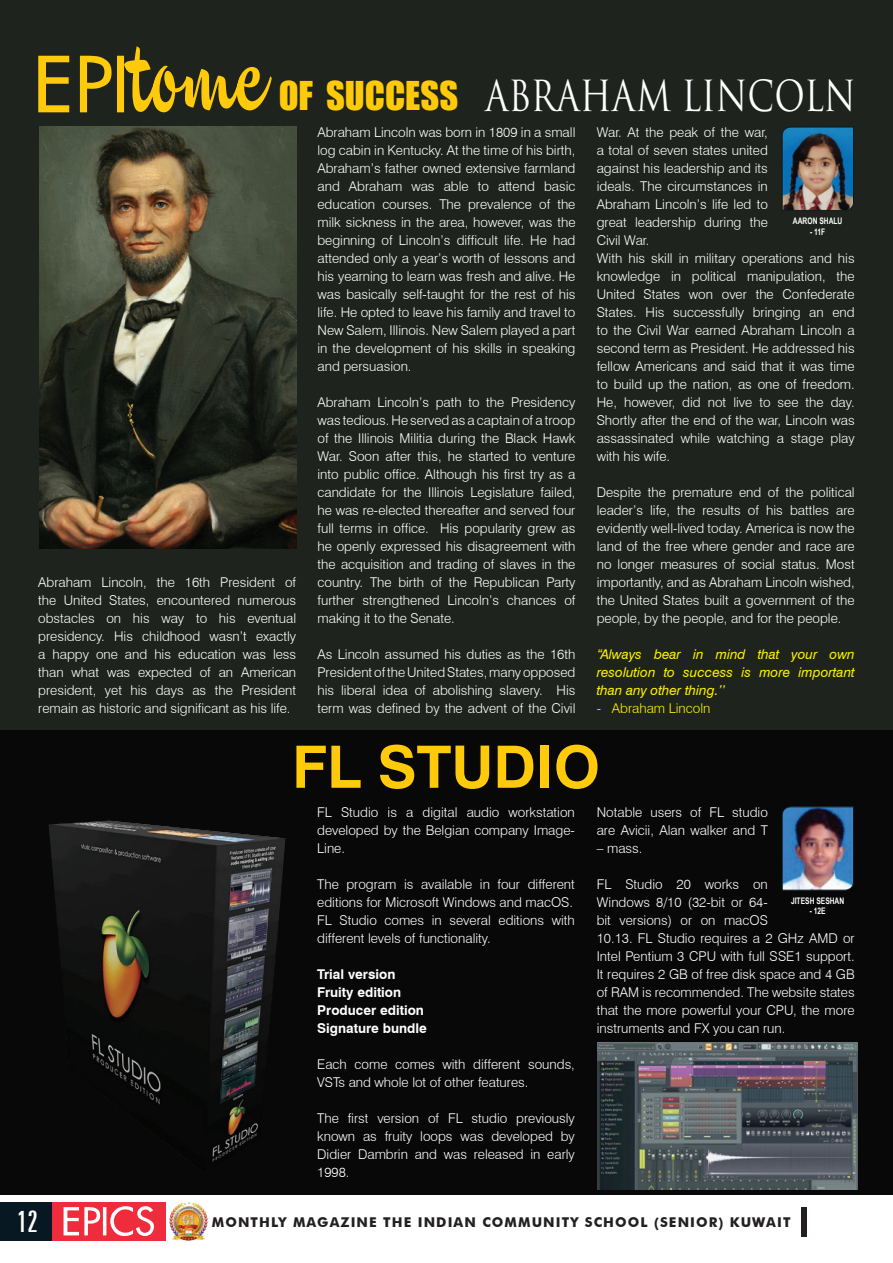
<style>
.page{position:relative;width:893px;height:1263px;background:#fff}
.page>*{position:absolute;margin:0;border:0;box-sizing:border-box;transform-origin:0 0}
.t1{font:700 58.5px "Swiss 721 BT";color:#feca0a}
.t2{font:41.7px "Trajan Pro 3";color:#fff;scale:.8 1}
.t3{font:extra-condensed 30px "Zurich BT";color:#fff}
.t4{font:300 13.5px/18px "Swiss 721 BT";color:#fff;text-align:justify}
.t5{font:italic 13.5px/18px "Swiss 721 BT";color:#fff101;text-align:justify}
.t6{font:700 13.5px/18px "Swiss 721 BT";color:#fff}
.t7{font:700 13.5px "Futura BT";letter-spacing:.08em;color:#231f20}
.t8{font:300 13.5px "Swiss 721 BT";color:#fff101}
.t9{font:700 9px "Arial Narrow";color:#fff;scale:.91 1}
.s1{font-family:"Impact";font-size:36.45px;color:#feca0a}
</style>
<div class="page">
<hr style="left:892px;top:553px;width:1px;height:643px;background:#523210">
<div style="left:0;top:0;width:893px;height:731px;background:#1e241d"></div>
<div style="left:0;top:730px;width:893px;height:465px;background:#070807"></div>
<svg style="left:38px;top:46px;width:234px;height:66px"></svg>
<img style="left:39px;top:127px;width:257px;height:422px">
<img style="left:782px;top:127px;width:72px;height:84px">
<img style="left:49px;top:821px;width:236px;height:341px">
<img style="left:782px;top:806px;width:72px;height:85px">
<img style="left:597px;top:1043px;width:260px;height:146px">
<div style="left:0;top:1202px;width:53px;height:39px;background:#071822"></div>
<div style="left:53px;top:1202px;width:113px;height:39px;background:#ee2c3b"></div>
<svg style="left:64px;top:1206px;width:90px;height:30px"></svg>
<div style="left:801px;top:1207px;width:6px;height:29px;background:#231f20"></div>
<img style="left:169px;top:1202px;width:40px;height:39px">
<h2 class="t2" style="left:279px;top:67px;width:723px"><span class="s1">OF SUCCESS</span> ABRAHAM LINCOLN</h2>
<p class="t4" style="left:38px;top:573px;width:259px">Abraham Lincoln, the 16th President of the United States, encountered numerous obstacles on his way to his eventual presidency. His childhood wasn’t exactly a happy one and his education was less than what was expected of an American president, yet his days as the President remain as historic and significant as his life.</p>
<p class="t4" style="left:317px;top:123px;width:259px">Abraham Lincoln was born in 1809 in a small log cabin in Kentucky. At the time of his birth, Abraham’s father owned extensive farmland and Abraham was able to attend basic education courses. The prevalence of the milk sickness in the area, however, was the beginning of Lincoln’s difficult life. He had attended only a year’s worth of lessons and his yearning to learn was fresh and alive. He was basically self-taught for the rest of his life. He opted to leave his family and travel to New Salem, Illinois. New Salem played a part in the development of his skills in speaking and persuasion.</p>
<p class="t4" style="left:317px;top:393px;width:259px">Abraham Lincoln’s path to the Presidency was tedious. He served as a captain of a troop of the Illinois Militia during the Black Hawk War. Soon after this, he started to venture into public office. Although his first try as a candidate for the Illinois Legislature failed, he was re-elected thereafter and served four full terms in office. His popularity grew as he openly expressed his disagreement with the acquisition and trading of slaves in the country. The birth of the Republican Party further strengthened Lincoln’s chances of making it to the Senate.</p>
<p class="t4" style="left:317px;top:645px;width:259px">As Lincoln assumed his duties as the 16th President of the United States, many opposed his liberal idea of abolishing slavery. His term was defined by the advent of the Civil</p>
<p class="t4" style="left:597px;top:123px;width:259px;text-align:left">War. At the peak of the war,<br>a total of seven states united<br>against his leadership and its<br>ideals. The circumstances in<br>Abraham Lincoln’s life led to<br>great leadership during the<br>Civil War.<br>With his skill in military operations and his knowledge in political manipulation, the United States won over the Confederate States. His successfully bringing an end to the Civil War earned Abraham Lincoln a second term as President. He addressed his fellow Americans and said that it was time to build up the nation, as one of freedom.<br>He, however, did not live to see the day.<br>Shortly after the end of the war, Lincoln was assassinated while watching a stage play with his wife.</p>
<p class="t4" style="left:597px;top:483px;width:259px">Despite the premature end of the political leader’s life, the results of his battles are evidently well-lived today. America is now the land of the free where gender and race are no longer measures of social status. Most importantly, and as Abraham Lincoln wished, the United States built a government of the people, by the people, and for the people.</p>
<p class="t5" style="left:597px;top:645px;width:259px">“Always bear in mind that your own resolution to success is more important than any other thing.’’</p>
<p class="t8" style="left:597px;top:700px;width:115px">- Abraham Lincoln</p>
<p class="t9" style="left:793px;top:214px;width:56px">AARON SHALU</p>
<p class="t9" style="left:810px;top:225px;width:18px">- 11F</p>
<h1 class="t1" style="left:292px;top:731px;width:309px">FL STUDIO</h1>
<p class="t4" style="left:317px;top:803px;width:259px">FL Studio is a digital audio workstation developed by the Belgian company Image-Line.</p>
<p class="t4" style="left:317px;top:875px;width:259px;text-align:left">The program is available in four different editions for Microsoft Windows and macOS.<br>FL Studio comes in several editions with different levels of functionality.</p>
<p class="t6" style="left:317px;top:965px;width:111px">Trial version<br>Fruity edition<br>Producer edition<br>Signature bundle</p>
<p class="t4" style="left:317px;top:1055px;width:259px">Each come comes with different sounds,<br>VSTs and whole lot of other features.</p>
<p class="t4" style="left:317px;top:1109px;width:259px">The first version of FL studio previously known as fruity loops was developed by Didier Dambrin and was released in early 1998.</p>
<p class="t4" style="left:597px;top:803px;width:173px">Notable users of FL studio are Avicii, Alan walker and T</p>
<p class="t4" style="left:597px;top:839px;width:47px">– mass.</p>
<p class="t4" style="left:597px;top:875px;width:259px;text-align:left">FL Studio 20 works on<br>Windows 8/10 (32-bit or 64-<br>bit versions) or on macOS<br>10.13. FL Studio requires a 2 GHz AMD or Intel Pentium 3 CPU with full SSE1 support.<br>It requires 2 GB of free disk space and 4 GB of RAM is recommended. The website states that the more powerful your CPU, the more instruments and FX you can run.</p>
<p class="t9" style="left:791px;top:894px;width:60px">JITESH SESHAN</p>
<p class="t9" style="left:810px;top:904px;width:19px">- 12E</p>
<h3 class="t3" style="left:17px;top:1204px;width:23px">12</h3>
<p class="t7" style="left:212px;top:1214px;width:580px">MONTHLY MAGAZINE THE INDIAN COMMUNITY SCHOOL (SENIOR) KUWAIT</p>
</div>
